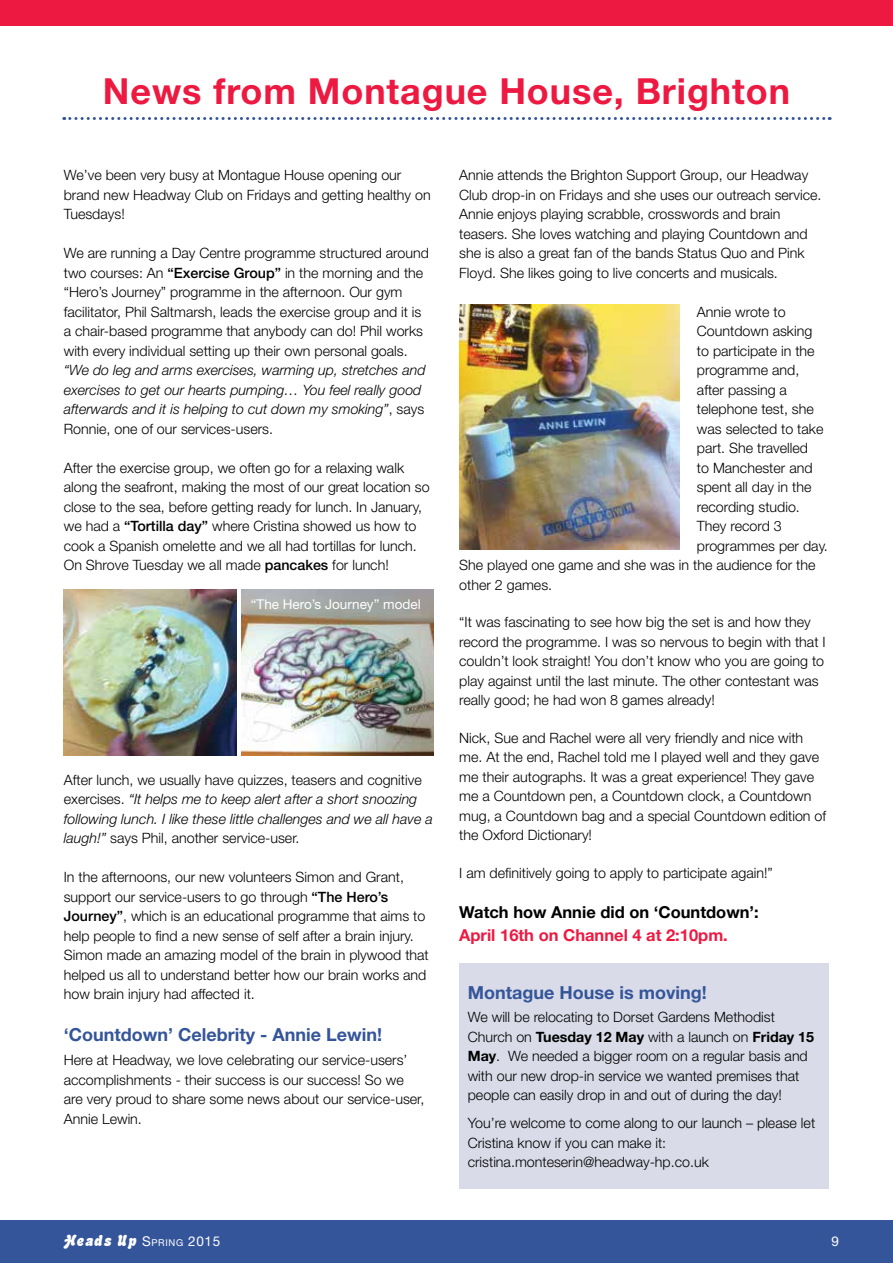
<style>
.page{position:relative;width:893px;height:1263px;background:#fff}
.page>*{position:absolute;margin:0;border:0;box-sizing:border-box;transform-origin:0 0}
.t1{font:700 36px "Helvetica Neue";letter-spacing:.025em;color:#ed1941}
.t2{font:700 18px "Helvetica Neue";color:#35559a}
.t3{font:700 16.5px "Helvetica Neue";color:#000}
.t4{font:700 16.5px "Helvetica Neue";color:#ed1941}
.t5{font:italic 15px "Advert";letter-spacing:.05em;color:#fff}
.t6{font:300 14.25px/19.5px "Helvetica Neue";color:#000}
.t7{font:italic 300 14.25px/19.5px "Helvetica Neue";color:#000}
.t8{font:13.5px "Helvetica Neue";color:#fff}
.t9{font:13.5px "Helvetica Neue";color:#fff}
.s1{font-weight:500}
.s2{font-style:normal}
.s3{font-weight:700}
.s4{font-family:"Helvetica Neue";font-style:normal;font-size:13.5px}
.s5{font-family:"Helvetica Neue";font-style:normal;font-size:9.45px}
</style>
<div class="page">
<div style="left:0;top:0;width:893px;height:25px;background:#ed1941"></div>
<div style="left:0;top:1220px;width:893px;height:43px;background:#35559a"></div>
<svg style="left:64px;top:117px;width:766px;height:3px"></svg>
<img style="left:64px;top:589px;width:172px;height:166px">
<img style="left:241px;top:589px;width:193px;height:166px">
<img style="left:459px;top:305px;width:220px;height:245px">
<div style="left:459px;top:963px;width:370px;height:225px;background:#d9dce8"></div>
<h1 class="t1" style="left:103px;top:69px;width:689px">News from Montague House, Brighton</h1>
<p class="t6" style="left:64px;top:165px;width:368px">We’ve been very busy at Montague House opening our brand new Headway Club on Fridays and getting healthy on<br>Tuesdays!</p>
<p class="t6" style="left:64px;top:243px;width:367px">We are running a Day Centre programme structured around two courses: An <span class="s1">“Exercise Group”</span> in the morning and the “Hero’s Journey” programme in the afternoon. Our gym facilitator, Phil Saltmarsh, leads the exercise group and it is a chair-based programme that anybody can do! Phil works with every individual setting up their own personal goals.</p>
<p class="t7" style="left:64px;top:360px;width:363px">“We do leg and arms exercises, warming up, stretches and exercises to get our hearts pumping… You feel really good afterwards and it is helping to cut down my smoking”<span class="s2">, says Ronnie, one of our services-users.</span></p>
<p class="t6" style="left:64px;top:458px;width:367px">After the exercise group, we often go for a relaxing walk along the seafront, making the most of our great location so close to the sea, before getting ready for lunch. In January, we had a <span class="s1">“Tortilla day”</span> where Cristina showed us how to cook a Spanish omelette and we all had tortillas for lunch.<br>On Shrove Tuesday we all made <span class="s1">pancakes</span> for lunch!</p>
<p class="t8" style="left:251px;top:596px;width:171px">“The Hero’s Journey” model</p>
<p class="t7" style="left:64px;top:770px;width:371px"><span class="s2">After lunch, we usually have quizzes, teasers and cognitive exercises.</span> “It helps me to keep alert after a short snoozing following lunch. I like these little challenges and we all have a laugh!” <span class="s2">says Phil, another service-user.</span></p>
<p class="t6" style="left:64px;top:867px;width:367px">In the afternoons, our new volunteers Simon and Grant, support our service-users to go through <span class="s1">“The Hero’s Journey”</span>, which is an educational programme that aims to help people to find a new sense of self after a brain injury.<br>Simon made an amazing model of the brain in plywood that helped us all to understand better how our brain works and how brain injury had affected it.</p>
<p class="t2" style="left:64px;top:1024px;width:320px">‘Countdown’ Celebrity - Annie Lewin!</p>
<p class="t6" style="left:64px;top:1050px;width:362px">Here at Headway, we love celebrating our service-users’ accomplishments - their success is our success! So we are very proud to share some news about our service-user, Annie Lewin.</p>
<p class="t6" style="left:459px;top:165px;width:364px">Annie attends the Brighton Support Group, our Headway Club drop-in on Fridays and she uses our outreach service.<br>Annie enjoys playing scrabble, crosswords and brain teasers. She loves watching and playing Countdown and she is also a great fan of the bands Status Quo and Pink Floyd. She likes going to live concerts and musicals.</p>
<p class="t6" style="left:697px;top:302px;width:90px">Annie wrote to</p>
<p class="t6" style="left:697px;top:321px;width:117px">Countdown asking</p>
<p class="t6" style="left:697px;top:341px;width:119px">to participate in the</p>
<p class="t6" style="left:697px;top:360px;width:104px">programme and,</p>
<p class="t6" style="left:697px;top:380px;width:92px">after passing a</p>
<p class="t6" style="left:697px;top:399px;width:118px">telephone test, she</p>
<p class="t6" style="left:697px;top:419px;width:128px">was selected to take</p>
<p class="t6" style="left:697px;top:438px;width:113px">part. She travelled</p>
<p class="t6" style="left:697px;top:458px;width:117px">to Manchester and</p>
<p class="t6" style="left:697px;top:477px;width:116px">spent all day in the</p>
<p class="t6" style="left:697px;top:497px;width:104px">recording studio.</p>
<p class="t6" style="left:697px;top:516px;width:86px">They record 3</p>
<p class="t6" style="left:697px;top:536px;width:132px">programmes per day.</p>
<p class="t6" style="left:459px;top:555px;width:358px">She played one game and she was in the audience for the</p>
<p class="t6" style="left:459px;top:574px;width:94px">other 2 games.</p>
<p class="t6" style="left:459px;top:612px;width:368px">“It was fascinating to see how big the set is and how they record the programme. I was so nervous to begin with that I couldn’t look straight! You don’t know who you are going to play against until the last minute. The other contestant was really good; he had won 8 games already!</p>
<p class="t6" style="left:459px;top:727px;width:368px">Nick, Sue and Rachel were all very friendly and nice with me. At the end, Rachel told me I played well and they gave me their autographs. It was a great experience! They gave me a Countdown pen, a Countdown clock, a Countdown mug, a Countdown bag and a special Countdown edition of the Oxford Dictionary!</p>
<p class="t6" style="left:459px;top:862px;width:315px">I am definitively going to apply to participate again!”</p>
<p class="t3" style="left:459px;top:902px;width:301px">Watch how Annie did on ‘Countdown’:</p>
<p class="t4" style="left:459px;top:925px;width:270px">April 16th on Channel 4 at 2:10pm.</p>
<p class="t2" style="left:468px;top:981px;width:240px">Montague House is moving!</p>
<p class="t6" style="left:468px;top:1007px;width:348px">We will be relocating to Dorset Gardens Methodist Church on <span class="s3">Tuesday 12 May</span> with a launch on <span class="s3">Friday 15<br>May</span>. We needed a bigger room on a regular basis and with our new drop-in service we wanted premises that people can easily drop in and out of during the day!</p>
<p class="t6" style="left:468px;top:1113px;width:349px">You’re welcome to come along to our launch – please let<br>Cristina know if you can make it: cristina.monteserin@headway-hp.co.uk</p>
<p class="t5" style="left:64px;top:1232px;width:158px">Heads Up <span class="s4">S</span><span class="s5">pring</span> <span class="s4">2015</span></p>
<p class="t9" style="left:831px;top:1233px;width:9px">9</p>
</div>
